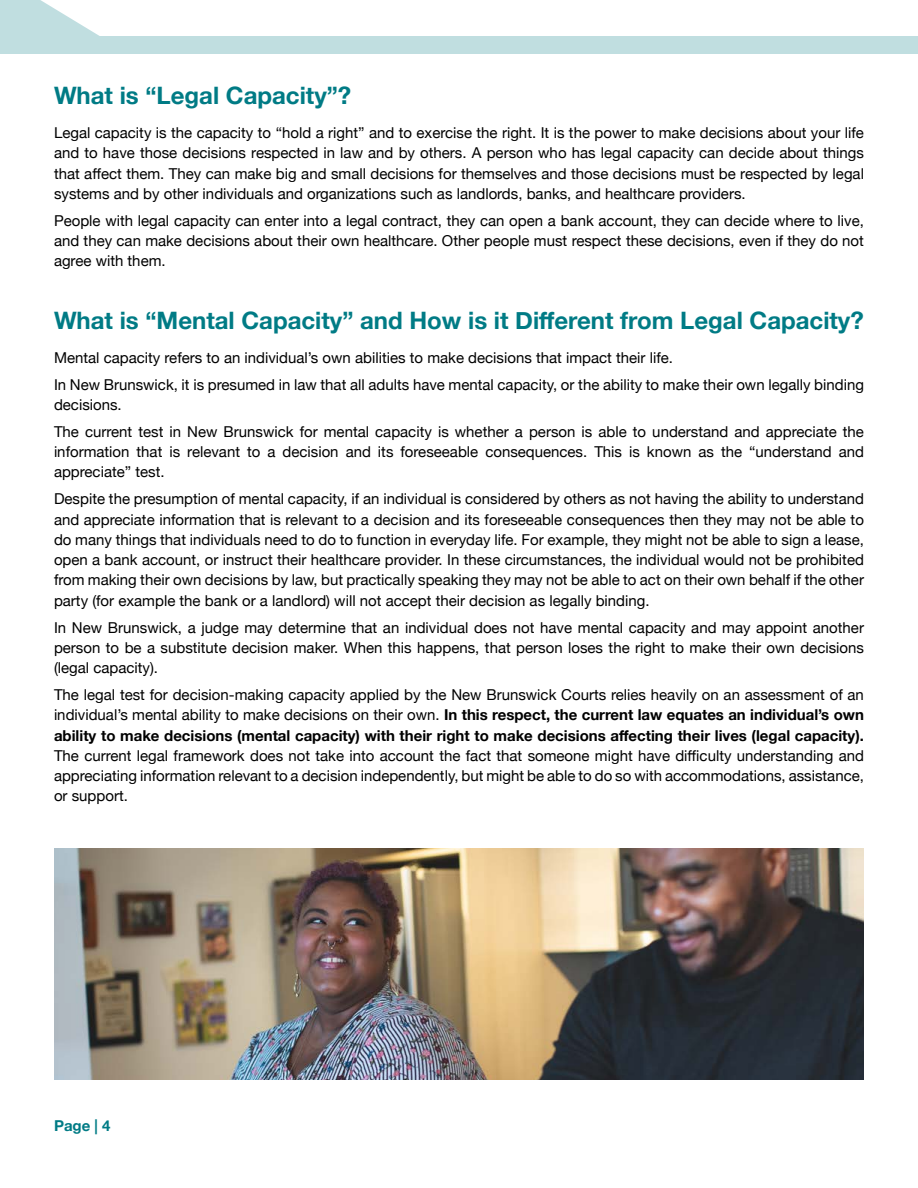
<style>
.page{position:relative;width:918px;height:1188px;background:#fff}
.page>*{position:absolute;margin:0;border:0;box-sizing:border-box;transform-origin:0 0}
.t1{font:700 24px "Helvetica Neue";color:#007b85}
.t2{font:15px/20.2px "Helvetica Neue";color:#000;text-align:justify}
.t3{font:700 15px/20.2px "Helvetica Neue";color:#000;text-align:justify}
.t4{font:700 15px "Helvetica Neue";color:#007b85}
.s1{font-weight:400}
</style>
<div class="page">
<div style="left:0;top:36px;width:918px;height:18px;background:#c0dee0"></div>
<svg style="left:0;top:0;width:99px;height:36px"></svg>
<img style="left:54px;top:849px;width:810px;height:231px">
<h1 class="t1" style="left:54px;top:77px;width:299px">What is “Legal Capacity”?</h1>
<p class="t2" style="left:54px;top:124px;width:812px">Legal capacity is the capacity to “hold a right” and to exercise the right. It is the power to make decisions about your life and to have those decisions respected in law and by others. A person who has legal capacity can decide about things that affect them. They can make big and small decisions for themselves and those decisions must be respected by legal systems and by other individuals and organizations such as landlords, banks, and healthcare providers.</p>
<p class="t2" style="left:54px;top:211px;width:812px">People with legal capacity can enter into a legal contract, they can open a bank account, they can decide where to live, and they can make decisions about their own healthcare. Other people must respect these decisions, even if they do not agree with them.</p>
<h1 class="t1" style="left:54px;top:302px;width:811px">What is “Mental Capacity” and How is it Different from Legal Capacity?</h1>
<p class="t2" style="left:54px;top:345px;width:812px;line-height:27px">Mental capacity refers to an individual’s own abilities to make decisions that impact their life.<br>In New Brunswick, it is presumed in law that all adults have mental capacity, or the ability to make their own legally binding</p>
<p class="t2" style="left:54px;top:392px;width:811px;line-height:27px">decisions.<br>The current test in New Brunswick for mental capacity is whether a person is able to understand and appreciate the</p>
<p class="t2" style="left:54px;top:443px;width:811px">information that is relevant to a decision and its foreseeable consequences. This is known as the “understand and appreciate” test.</p>
<p class="t2" style="left:54px;top:490px;width:812px">Despite the presumption of mental capacity, if an individual is considered by others as not having the ability to understand and appreciate information that is relevant to a decision and its foreseeable consequences then they may not be able to do many things that individuals need to do to function in everyday life. For example, they might not be able to sign a lease, open a bank account, or instruct their healthcare provider. In these circumstances, the individual would not be prohibited from making their own decisions by law, but practically speaking they may not be able to act on their own behalf if the other party (for example the bank or a landlord) will not accept their decision as legally binding.</p>
<p class="t2" style="left:54px;top:618px;width:812px">In New Brunswick, a judge may determine that an individual does not have mental capacity and may appoint another person to be a substitute decision maker. When this happens, that person loses the right to make their own decisions (legal capacity).</p>
<p class="t3" style="left:54px;top:685px;width:812px"><span class="s1">The legal test for decision-making capacity applied by the New Brunswick Courts relies heavily on an assessment of an individual’s mental ability to make decisions on their own.</span> In this respect, the current law equates an individual’s own ability to make decisions (mental capacity) with their right to make decisions affecting their lives (legal capacity).</p>
<p class="t2" style="left:54px;top:746px;width:812px">The current legal framework does not take into account the fact that someone might have difficulty understanding and appreciating information relevant to a decision independently, but might be able to do so with accommodations, assistance, or support.</p>
<p class="t4" style="left:54px;top:1114px;width:58px">Page | 4</p>
</div>
